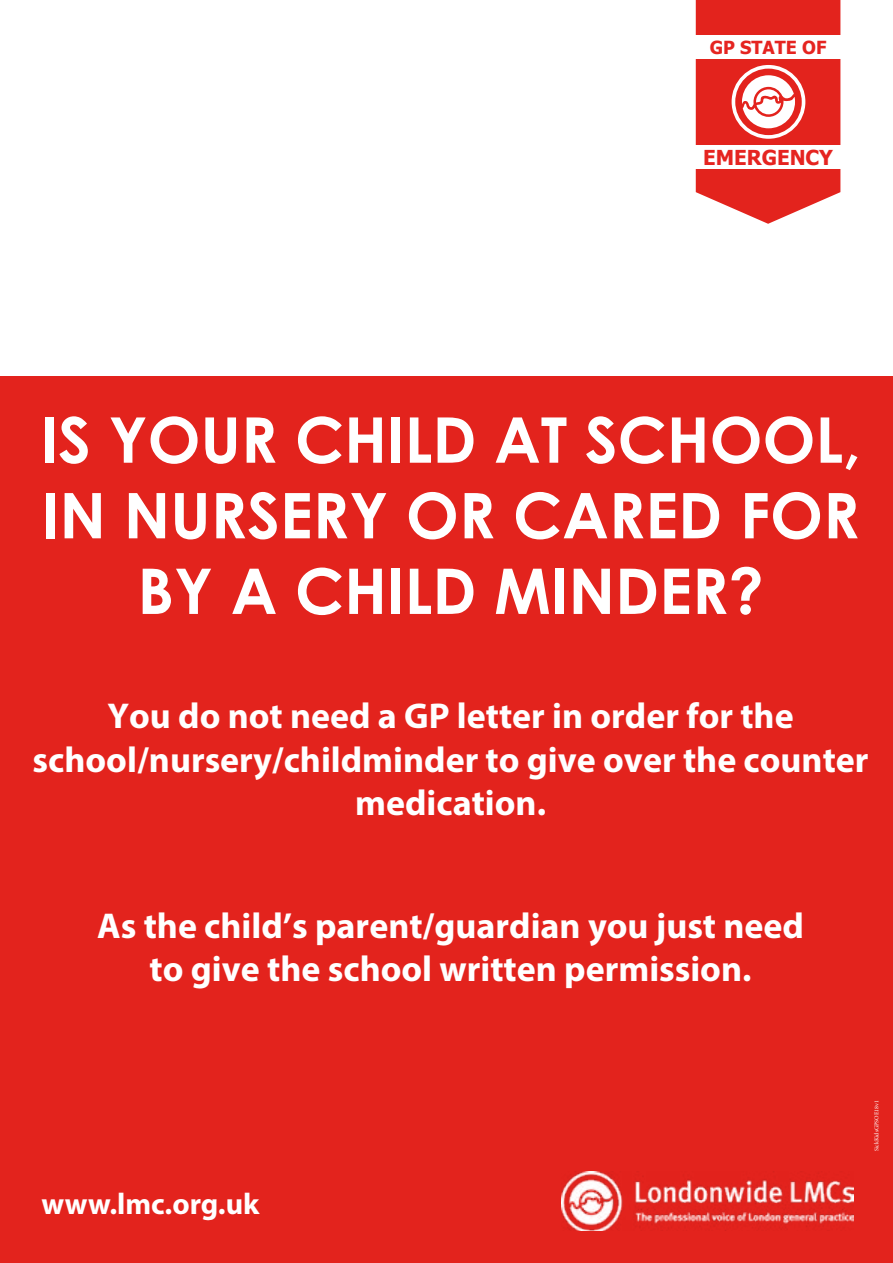
<style>
.page{position:relative;width:893px;height:1263px;background:#fff}
.page>*{position:absolute;margin:0;border:0;box-sizing:border-box;transform-origin:0 0}
.t1{font:700 63px/75.6px "Century Gothic";color:#fff;text-align:center}
.t2{font:700 36px/43.2px "Myriad Pro";color:#fff;text-align:center}
.t3{font:700 30px "Myriad Pro";color:#fff}
.t4{font:700 20.55px "Tahoma";color:#e52420}
.t5{font:700 18px "Tahoma";color:#e52420}
.t6{font:6px "Minion Pro";color:#fff}
</style>
<div class="page">
<div style="left:0;top:376px;width:893px;height:887px;background:#e3231d"></div>
<img style="left:561px;top:1171px;width:292px;height:60px">
<svg style="left:696px;top:0;width:144px;height:224px"></svg>
<p class="t5" style="left:710px;top:34px;width:118px">GP STATE OF</p>
<p class="t4" style="left:703px;top:143px;width:131px">EMERGENCY</p>
<h1 class="t1" style="left:40px;top:399px;width:822px">IS YOUR CHILD AT SCHOOL,<br>IN NURSERY OR CARED FOR<br>BY A CHILD MINDER?</h1>
<p class="t2" style="left:33px;top:693px;width:837px">You do not need a GP letter in order for the school/nursery/childminder to give over the counter medication.</p>
<p class="t2" style="left:97px;top:903px;width:708px">As the child’s parent/guardian you just need to give the school written permission.</p>
<p class="t3" style="left:41px;top:1184px;width:220px">www.lmc.org.uk</p>
<p class="t6" style="left:873px;top:1151px;width:52px;rotate:-90deg">SickKidsGPSOE18v1</p>
</div>
